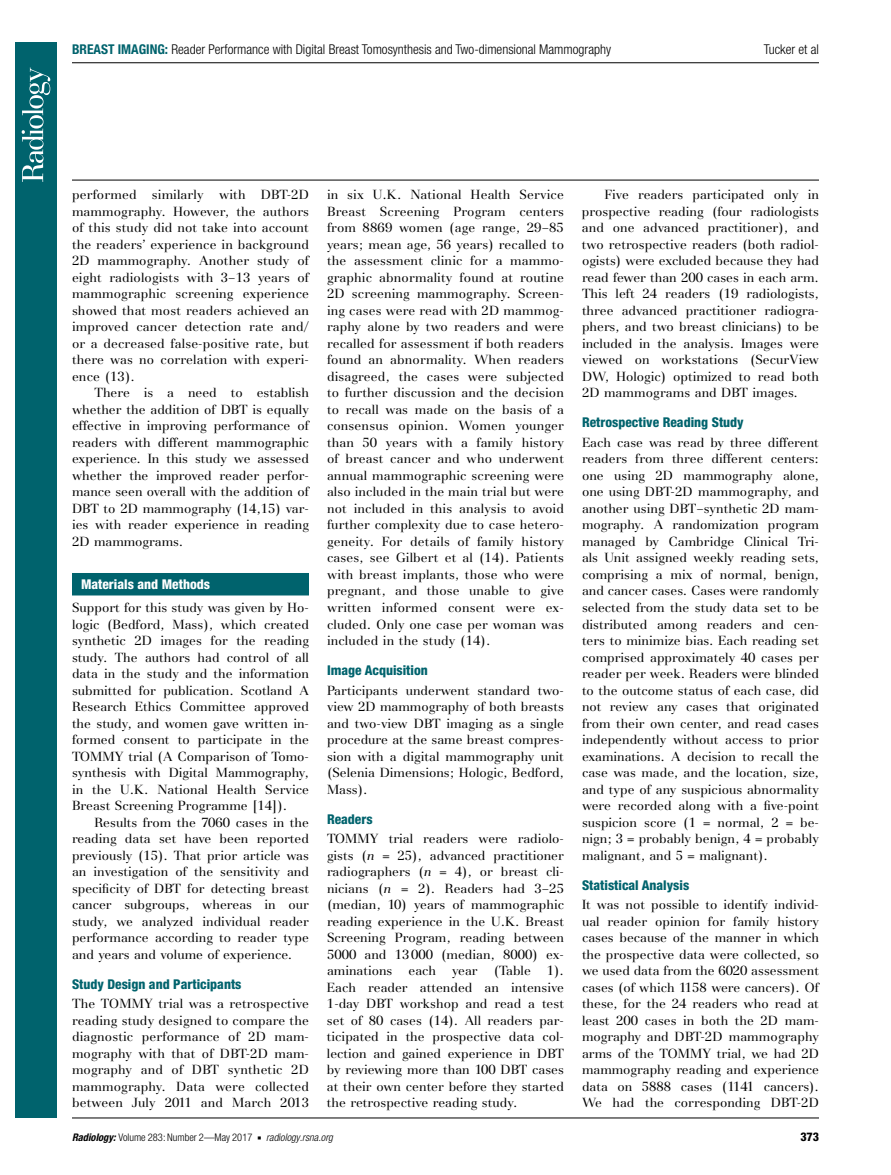
<style>
.page{position:relative;width:891px;height:1175px;background:#fff}
.page>*{position:absolute;margin:0;border:0;box-sizing:border-box;transform-origin:0 0}
.t1{font:300 condensed 13.5px "Helvetica Neue";color:#000}
.t2{font:800 condensed 13.5px "Helvetica Neue";color:#00636d}
.t3{font:800 condensed 13.5px "Helvetica Neue";color:#fff}
.t4{font:13.2px/16.5px "AT Basilia";color:#000;text-align:justify}
.t5{font:800 condensed 12px "Helvetica Neue";color:#000}
.t6{font:300 condensed 10.5px "Helvetica Neue";color:#000}
.s1{font-weight:700;color:#00636d}
.s2{font-style:italic}
.s3{font-weight:700;font-style:italic}
.s4{font-family:"Universal Newswith Comm Pi";font-weight:400;font-stretch:normal;font-size:6px}
</style>
<div class="page">
<hr style="left:72px;top:180px;width:747px;height:1px;background:#000">
<hr style="left:72px;top:1117px;width:747px;height:1px;background:#000">
<hr style="left:72px;top:62px;width:747px;height:1px;background:#000">
<div style="left:72px;top:573px;width:237px;height:22px;background:#00636d"></div>
<div style="left:15px;top:42px;width:42px;height:1075px;background:#00636d"></div>
<svg style="left:22px;top:68px;width:28px;height:114px"></svg>
<p class="t1" style="left:72px;top:41px;width:541px"><span class="s1">BREAST IMAGING:</span> Reader Performance with Digital Breast Tomosynthesis and Two-dimensional Mammography</p>
<p class="t1" style="left:764px;top:41px;width:57px">Tucker et al</p>
<p class="t4" style="left:72px;top:187px;width:239px">performed similarly with DBT-2D mammography. However, the authors of this study did not take into account the readers’ experience in background 2D mammography. Another study of eight radiologists with 3–13 years of mammographic screening experience showed that most readers achieved an improved cancer detection rate and/ or a decreased false-positive rate, but there was no correlation with experi&shy;ence (13).</p>
<p class="t4" style="left:72px;top:385px;width:239px;text-indent:23px">There is a need to establish whether the addition of DBT is equally effective in improving performance of readers with different mammographic experience. In this study we assessed whether the improved reader perfor&shy;mance seen overall with the addition of DBT to 2D mammography (14,15) var&shy;ies with reader experience in reading 2D mammograms.</p>
<p class="t3" style="left:81px;top:576px;width:131px">Materials and Methods</p>
<p class="t4" style="left:72px;top:599px;width:239px">Support for this study was given by Ho&shy;logic (Bedford, Mass), which created synthetic 2D images for the reading study. The authors had control of all data in the study and the information submitted for publication. Scotland A Research Ethics Committee approved the study, and women gave written in&shy;formed consent to participate in the TOMMY trial (A Comparison of Tomo&shy;synthesis with Digital Mammography, in the U.K. National Health Service Breast Screening Programme [14]).</p>
<p class="t4" style="left:72px;top:814px;width:239px;text-indent:23px">Results from the 7060 cases in the reading data set have been reported previously (15). That prior article was an investigation of the sensitivity and specificity of DBT for detecting breast cancer subgroups, whereas in our study, we analyzed individual reader performance according to reader type and years and volume of experience.</p>
<p class="t2" style="left:72px;top:975px;width:171px">Study Design and Participants</p>
<p class="t4" style="left:72px;top:995px;width:239px">The TOMMY trial was a retrospective reading study designed to compare the diagnostic performance of 2D mam&shy;mography with that of DBT-2D mam&shy;mography and of DBT synthetic 2D mammography. Data were collected between July 2011 and March 2013</p>
<p class="t4" style="left:327px;top:187px;width:239px">in six U.K. National Health Service Breast Screening Program centers from 8869 women (age range, 29–85 years; mean age, 56 years) recalled to the assessment clinic for a mammo&shy;graphic abnormality found at routine 2D screening mammography. Screen&shy;ing cases were read with 2D mammog&shy;raphy alone by two readers and were recalled for assessment if both readers found an abnormality. When readers disagreed, the cases were subjected to further discussion and the decision to recall was made on the basis of a consensus opinion. Women younger than 50 years with a family history of breast cancer and who underwent annual mammographic screening were also included in the main trial but were not included in this analysis to avoid further complexity due to case hetero&shy;geneity. For details of family history cases, see Gilbert et al (14). Patients with breast implants, those who were pregnant, and those unable to give written informed consent were ex&shy;cluded. Only one case per woman was included in the study (14).</p>
<p class="t2" style="left:327px;top:662px;width:102px">Image Acquisition</p>
<p class="t4" style="left:327px;top:682px;width:239px">Participants underwent standard two&shy;view 2D mammography of both breasts and two-view DBT imaging as a single procedure at the same breast compres&shy;sion with a digital mammography unit (Selenia Dimensions; Hologic, Bedford, Mass).</p>
<p class="t2" style="left:327px;top:810px;width:47px">Readers</p>
<p class="t4" style="left:327px;top:830px;width:239px">TOMMY trial readers were radiolo&shy;gists (<span class="s2">n</span> = 25), advanced practitioner radiographers (<span class="s2">n</span> = 4), or breast cli&shy;nicians (<span class="s2">n</span> = 2). Readers had 3–25 (median, 10) years of mammographic reading experience in the U.K. Breast Screening Program, reading between 5000 and 13000 (median, 8000) ex&shy;aminations each year (Table 1).<br>Each reader attended an intensive 1-day DBT workshop and read a test set of 80 cases (14). All readers par&shy;ticipated in the prospective data col&shy;lection and gained experience in DBT by reviewing more than 100 DBT cases at their own center before they started the retrospective reading study.</p>
<p class="t4" style="left:582px;top:187px;width:239px;text-indent:23px">Five readers participated only in prospective reading (four radiologists and one advanced practitioner), and two retrospective readers (both radiol&shy;ogists) were excluded because they had read fewer than 200 cases in each arm.<br>This left 24 readers (19 radiologists, three advanced practitioner radiogra&shy;phers, and two breast clinicians) to be included in the analysis. Images were viewed on workstations (SecurView DW, Hologic) optimized to read both 2D mammograms and DBT images.</p>
<p class="t2" style="left:582px;top:414px;width:163px">Retrospective Reading Study</p>
<p class="t4" style="left:582px;top:434px;width:239px">Each case was read by three different readers from three different centers: one using 2D mammography alone, one using DBT-2D mammography, and another using DBT–synthetic 2D mam&shy;mography. A randomization program managed by Cambridge Clinical Tri&shy;als Unit assigned weekly reading sets, comprising a mix of normal, benign, and cancer cases. Cases were randomly selected from the study data set to be distributed among readers and cen&shy;ters to minimize bias. Each reading set comprised approximately 40 cases per reader per week. Readers were blinded to the outcome status of each case, did not review any cases that originated from their own center, and read cases independently without access to prior examinations. A decision to recall the case was made, and the location, size, and type of any suspicious abnormality were recorded along with a five-point suspicion score (1 = normal, 2 = be&shy;nign; 3 = probably benign, 4 = probably malignant, and 5 = malignant).</p>
<p class="t2" style="left:582px;top:876px;width:109px">Statistical Analysis</p>
<p class="t4" style="left:582px;top:896px;width:239px">It was not possible to identify individ&shy;ual reader opinion for family history cases because of the manner in which the prospective data were collected, so we used data from the 6020 assessment cases (of which 1158 were cancers). Of these, for the 24 readers who read at least 200 cases in both the 2D mam&shy;mography and DBT-2D mammography arms of the TOMMY trial, we had 2D mammography reading and experience data on 5888 cases (1141 cancers).<br>We had the corresponding DBT-2D</p>
<p class="t6" style="left:72px;top:1130px;width:262px"><span class="s3">Radiology:</span> Volume 283: Number 2—May 2017 <span class="s4">n</span> <span class="s2">radiology.rsna.org</span></p>
<p class="t5" style="left:801px;top:1128px;width:20px">373</p>
</div>
